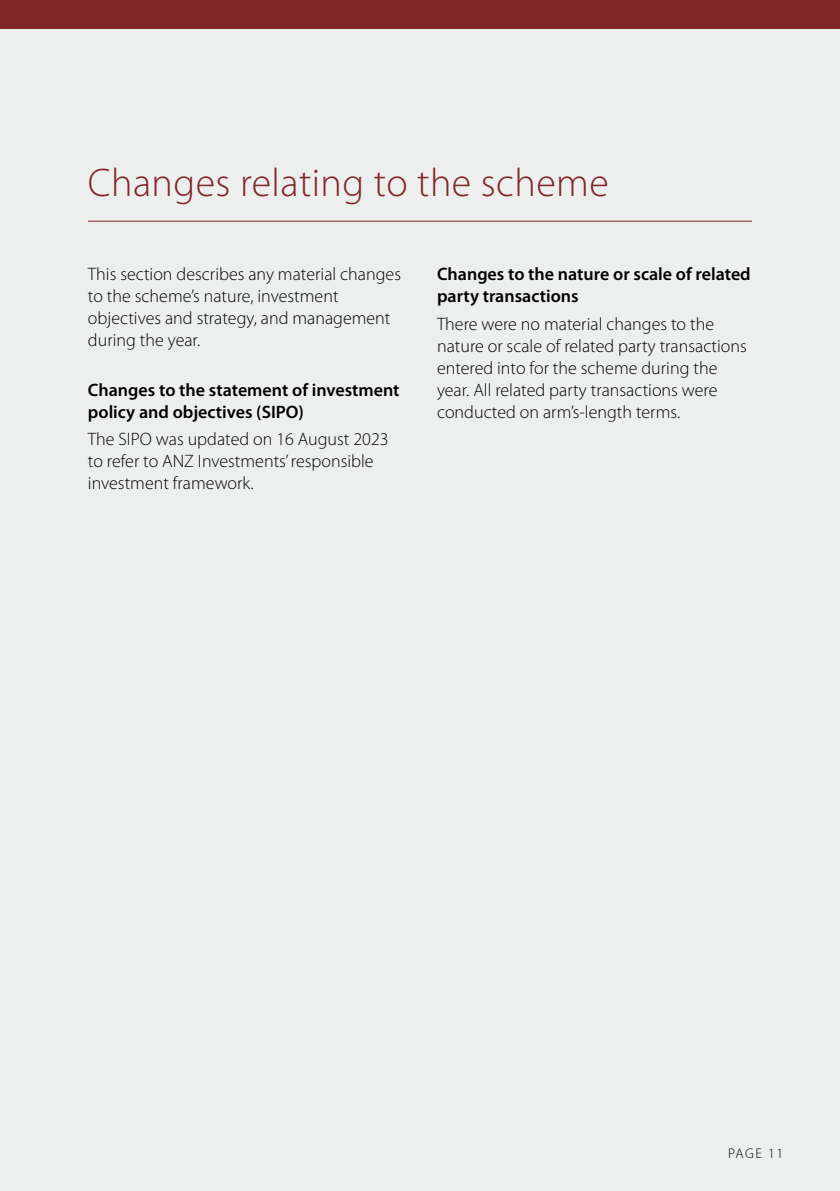
<style>
.page{position:relative;width:840px;height:1191px;background:#fff}
.page>*{position:absolute;margin:0;border:0;box-sizing:border-box;transform-origin:0 0}
.t1{font:300 40px "Myriad Pro";letter-spacing:.01em;color:#812629}
.t2{font:300 18px/22px "Myriad Pro";color:#000}
.t3{font:600 18px/22px "Myriad Pro";color:#000}
.t4{font:300 14px "Myriad Pro";letter-spacing:.105em;color:#000}
</style>
<div class="page">
<div style="left:0;top:0;width:839px;height:1191px;background:#edefee"></div>
<div style="left:0;top:0;width:839px;height:28px;background:#812629"></div>
<hr style="left:88px;top:221px;width:663px;height:1px;background:#812629">
<h1 class="t1" style="left:88px;top:159px;width:522px">Changes relating to the scheme</h1>
<p class="t2" style="left:88px;top:263px;width:314px">This section describes any material changes to the scheme’s nature, investment objectives and strategy, and management during the year.</p>
<p class="t3" style="left:88px;top:378px;width:313px">Changes to the statement of investment policy and objectives (SIPO)</p>
<p class="t2" style="left:88px;top:428px;width:302px">The SIPO was updated on 16 August 2023 to refer to ANZ Investments’ responsible investment framework.</p>
<p class="t3" style="left:437px;top:262px;width:315px">Changes to the nature or scale of related party transactions</p>
<p class="t2" style="left:437px;top:312px;width:311px">There were no material changes to the nature or scale of related party transactions entered into for the scheme during the year. All related party transactions were conducted on arm’s-length terms.</p>
<p class="t4" style="left:727px;top:1145px;width:57px">PAGE 11</p>
</div>
